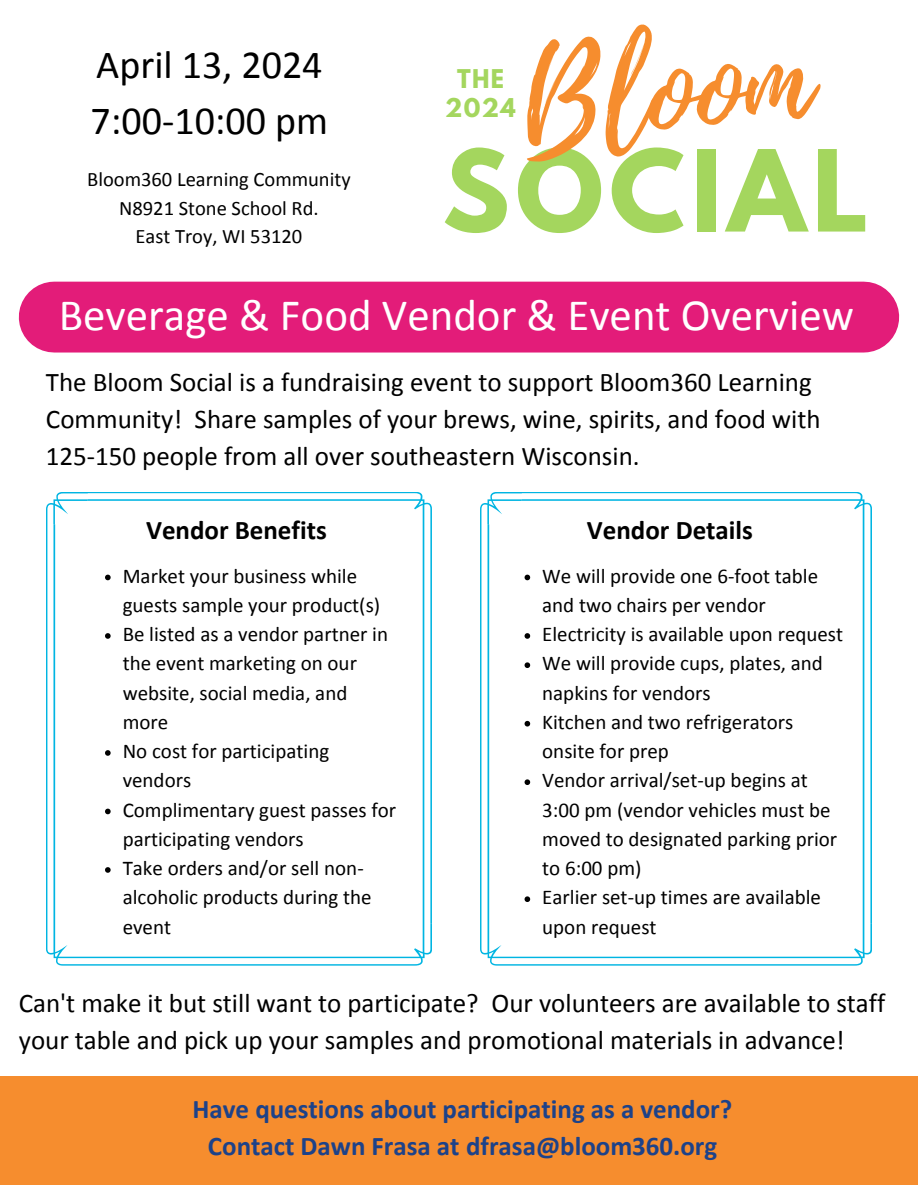
<style>
.page{position:relative;width:918px;height:1188px;background:#fff}
.page>*{position:absolute;margin:0;border:0;box-sizing:border-box;transform-origin:0 0}
.t1{font:125.4px "Playlist Script";color:#f68d2e}
.t2{font:700 100.05px "League Spartan";letter-spacing:.06em;color:#a4d65e}
.t3{font:45px "Calibri";color:#fff}
.t4{font:40.05px/55.8px "Calibri";color:#000}
.t5{font:27px/37.2px "Calibri";color:#000}
.t6{font:700 27px/37.2px "Calibri";color:#1d4289;text-align:center}
.t7{font:700 27px "Calibri";color:#000}
.t8{font:700 22.95px "League Spartan";letter-spacing:.06em;color:#a4d65e}
.t9{font:21px/29.2px "Calibri";color:#000}
.t10{font:20.55px "Calibri";color:#000}
</style>
<div class="page">
<div style="left:54px;top:282px;width:810px;height:71px;background:#e31c79"></div>
<svg style="left:46px;top:492px;width:386px;height:474px"></svg>
<svg style="left:105px;top:575px;width:6px;height:5px"></svg>
<svg style="left:105px;top:633px;width:6px;height:6px"></svg>
<svg style="left:105px;top:750px;width:6px;height:6px"></svg>
<svg style="left:105px;top:809px;width:6px;height:5px"></svg>
<svg style="left:105px;top:867px;width:6px;height:6px"></svg>
<svg style="left:480px;top:492px;width:392px;height:474px"></svg>
<svg style="left:525px;top:575px;width:5px;height:5px"></svg>
<svg style="left:525px;top:633px;width:5px;height:6px"></svg>
<svg style="left:525px;top:662px;width:5px;height:6px"></svg>
<svg style="left:525px;top:721px;width:5px;height:6px"></svg>
<svg style="left:525px;top:779px;width:5px;height:6px"></svg>
<svg style="left:525px;top:896px;width:5px;height:6px"></svg>
<div style="left:0;top:1076px;width:918px;height:109px;background:#f68d2e"></div>
<p class="t4" style="left:91px;top:40px;width:239px">April 13, 2024<br>7:00-10:00 pm</p>
<p class="t10" style="left:87px;top:170px;width:265px">Bloom360 Learning Community</p>
<h5 class="t10" style="left:119px;top:199px;width:201px">N8921 Stone School Rd.</h5>
<p class="t10" style="left:136px;top:228px;width:168px">East Troy, WI 53120</p>
<h5 class="t1" style="left:514px;top:14px;width:291px;rotate:-5deg">Bloom</h5>
<p class="t8" style="left:457px;top:68px;width:49px">THE</p>
<p class="t8" style="left:445px;top:97px;width:72px">2024</p>
<h6 class="t2" style="left:442px;top:142px;width:428px">SOCIAL</h6>
<h4 class="t3" style="left:59px;top:296px;width:797px">Beverage &amp; Food Vendor &amp; Event Overview</h4>
<p class="t5" style="left:46px;top:366px;width:776px">The Bloom Social is a fundraising event to support Bloom360 Learning<br>Community! Share samples of your brews, wine, spirits, and food with<br>125-150 people from all over southeastern Wisconsin.</p>
<p class="t7" style="left:146px;top:519px;width:182px">Vendor Benefits</p>
<p class="t9" style="left:123px;top:563px;width:259px">Market your business while guests sample your product(s)</p>
<p class="t9" style="left:123px;top:621px;width:267px">Be listed as a vendor partner in the event marketing on our website, social media, and more</p>
<h1 class="t9" style="left:123px;top:738px;width:208px">No cost for participating vendors</h1>
<p class="t9" style="left:123px;top:797px;width:275px">Complimentary guest passes for participating vendors</p>
<p class="t9" style="left:123px;top:855px;width:250px">Take orders and/or sell non&shy;alcoholic products during the event</p>
<h2 class="t7" style="left:587px;top:519px;width:167px">Vendor Details</h2>
<h3 class="t9" style="left:542px;top:563px;width:278px">We will provide one 6-foot table and two chairs per vendor</h3>
<h6 class="t9" style="left:542px;top:621px;width:302px">Electricity is available upon request</h6>
<h5 class="t9" style="left:542px;top:650px;width:282px">We will provide cups, plates, and napkins for vendors</h5>
<p class="t9" style="left:542px;top:709px;width:253px">Kitchen and two refrigerators onsite for prep</p>
<p class="t9" style="left:542px;top:767px;width:297px">Vendor arrival/set-up begins at<br>3:00 pm (vendor vehicles must be moved to designated parking prior to 6:00 pm)</p>
<p class="t9" style="left:542px;top:884px;width:280px">Earlier set-up times are available upon request</p>
<p class="t5" style="left:19px;top:987px;width:868px">Can't make it but still want to participate? Our volunteers are available to staff your table and pick up your samples and promotional materials in advance!</p>
<p class="t6" style="left:193px;top:1093px;width:541px">Have questions about participating as a vendor?<br>Contact Dawn Frasa at dfrasa@bloom360.org</p>
</div>
